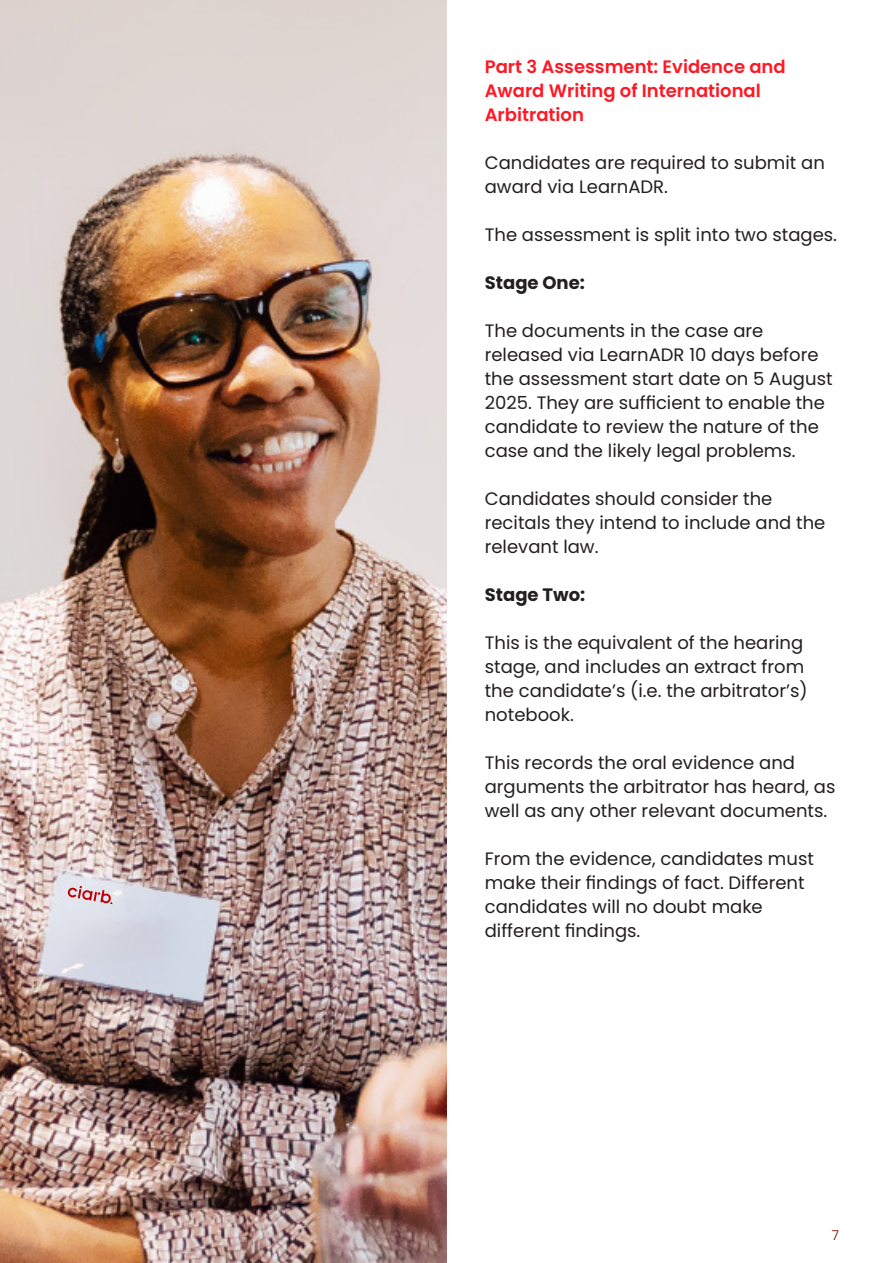
<style>
.page{position:relative;width:893px;height:1263px;background:#fff}
.page>*{position:absolute;margin:0;border:0;box-sizing:border-box;transform-origin:0 0}
.t1{font:18px/24px "Poppins";color:#231f20}
.t2{font:600 18px/24px "Poppins";color:#ff1824}
.t3{font:700 18px "Poppins";color:#231f20}
.t4{font:300 13.5px "Poppins";color:#77000c}
</style>
<div class="page">
<img style="left:0;top:0;width:446px;height:1263px">
<svg style="left:67px;top:886px;width:46px;height:18px"></svg>
<p class="t2" style="left:485px;top:55px;width:302px">Part 3 Assessment: Evidence and<br>Award Writing of International<br>Arbitration</p>
<p class="t1" style="left:485px;top:151px;width:342px">Candidates are required to submit an award via LearnADR.</p>
<p class="t1" style="left:485px;top:223px;width:354px">The assessment is split into two stages.</p>
<p class="t3" style="left:485px;top:272px;width:102px">Stage One:</p>
<p class="t1" style="left:485px;top:319px;width:349px">The documents in the case are released via LearnADR 10 days before the assessment start date on 5 August 2025. They are sufficient to enable the candidate to review the nature of the case and the likely legal problems.</p>
<p class="t1" style="left:485px;top:487px;width:342px">Candidates should consider the recitals they intend to include and the relevant law.</p>
<p class="t3" style="left:485px;top:584px;width:102px">Stage Two:</p>
<p class="t1" style="left:485px;top:631px;width:324px">This is the equivalent of the hearing stage, and includes an extract from the candidate’s (i.e. the arbitrator’s) notebook.</p>
<p class="t1" style="left:485px;top:751px;width:352px">This records the oral evidence and arguments the arbitrator has heard, as well as any other relevant documents.</p>
<p class="t1" style="left:485px;top:847px;width:331px">From the evidence, candidates must make their findings of fact. Different candidates will no doubt make different findings.</p>
<p class="t4" style="left:832px;top:1227px;width:9px">7</p>
</div>
